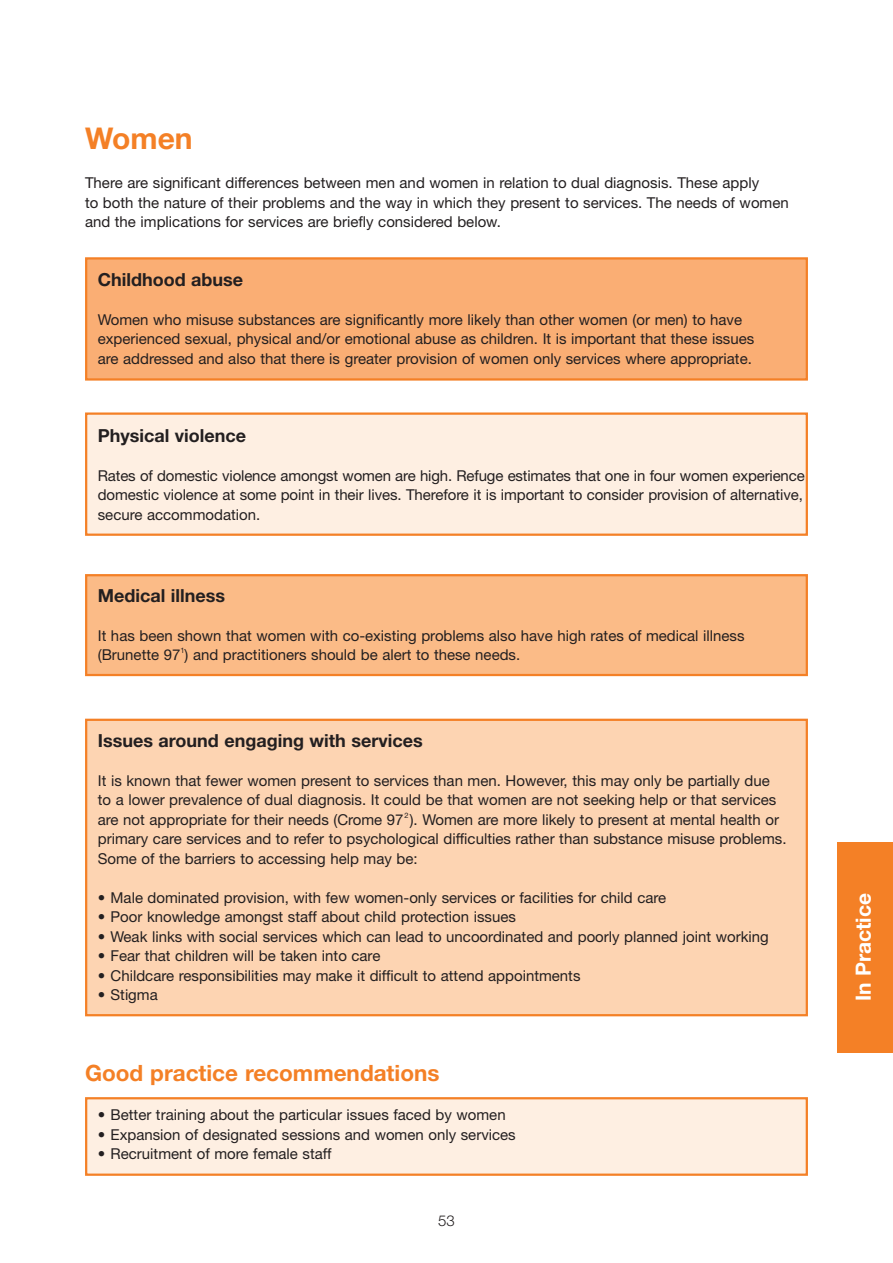
<style>
.page{position:relative;width:893px;height:1263px;background:#fff}
.page>*{position:absolute;margin:0;border:0;box-sizing:border-box;transform-origin:0 0}
.t1{font:700 30px "Helvetica Neue";color:#f48026}
.t2{font:700 22.5px "Helvetica Neue";color:#f48026}
.t3{font:700 21px "Helvetica Neue";color:#fff}
.t4{font:700 18px "Helvetica Neue";color:#231f20}
.t5{font:15px/19.5px "Helvetica Neue";color:#231f20}
.t6{font:300 15px "Helvetica Neue";color:#231f20}
.t7{font:7.5px "Helvetica Neue";color:#231f20}
</style>
<div class="page">
<div style="left:86px;top:1098px;width:721px;height:77px;background:#feefe2"></div>
<div style="left:85px;top:1097px;width:723px;height:79px;border:2px solid #f48026"></div>
<div style="left:86px;top:720px;width:721px;height:295px;background:#fdd4b2"></div>
<div style="left:85px;top:719px;width:723px;height:297px;border:2px solid #f48026"></div>
<div style="left:86px;top:575px;width:721px;height:100px;background:#fbbb87"></div>
<div style="left:85px;top:574px;width:723px;height:102px;border:2px solid #f48026"></div>
<div style="left:86px;top:414px;width:721px;height:121px;background:#feefe2"></div>
<div style="left:85px;top:412px;width:723px;height:124px;border:2px solid #f48026"></div>
<div style="left:86px;top:258px;width:721px;height:121px;background:#faae74"></div>
<div style="left:85px;top:257px;width:723px;height:124px;border:2px solid #f48026"></div>
<div style="left:838px;top:842px;width:55px;height:210px;background:#f48026"></div>
<h1 class="t1" style="left:85px;top:128px;width:109px">Women</h1>
<p class="t5" style="left:85px;top:174px;width:705px">There are significant differences between men and women in relation to dual diagnosis. These apply<br>to both the nature of their problems and the way in which they present to services. The needs of women and the implications for services are briefly considered below.</p>
<p class="t4" style="left:98px;top:273px;width:147px">Childhood abuse</p>
<p class="t5" style="left:98px;top:311px;width:658px">Women who misuse substances are significantly more likely than other women (or men) to have experienced sexual, physical and/or emotional abuse as children. It is important that these issues are addressed and also that there is greater provision of women only services where appropriate.</p>
<p class="t4" style="left:98px;top:429px;width:150px">Physical violence</p>
<p class="t5" style="left:98px;top:467px;width:708px">Rates of domestic violence amongst women are high. Refuge estimates that one in four women experience domestic violence at some point in their lives. Therefore it is important to consider provision of alternative, secure accommodation.</p>
<p class="t4" style="left:98px;top:589px;width:129px">Medical illness</p>
<p class="t5" style="left:98px;top:627px;width:648px">It has been shown that women with co-existing problems also have high rates of medical illness (Brunette 97 ) and practitioners should be alert to these needs.</p>
<p class="t7" style="left:180px;top:647px;width:6px">1</p>
<p class="t4" style="left:98px;top:734px;width:326px">Issues around engaging with services</p>
<p class="t5" style="left:98px;top:772px;width:683px">It is known that fewer women present to services than men. However, this may only be partially due to a lower prevalence of dual diagnosis. It could be that women are not seeking help or that services are not appropriate for their needs (Crome 97 ). Women are more likely to present at mental health or</p>
<p class="t7" style="left:404px;top:812px;width:6px">2</p>
<p class="t5" style="left:98px;top:831px;width:690px">primary care services and to refer to psychological difficulties rather than substance misuse problems.<br>Some of the barriers to accessing help may be:</p>
<p class="t5" style="left:98px;top:889px;width:570px">• Male dominated provision, with few women-only services or facilities for child care</p>
<p class="t5" style="left:98px;top:909px;width:420px">• Poor knowledge amongst staff about child protection issues</p>
<p class="t5" style="left:98px;top:928px;width:672px">• Weak links with social services which can lead to uncoordinated and poorly planned joint working</p>
<p class="t5" style="left:98px;top:948px;width:284px">• Fear that children will be taken into care</p>
<p class="t5" style="left:98px;top:967px;width:484px">• Childcare responsibilities may make it difficult to attend appointments</p>
<p class="t5" style="left:98px;top:987px;width:61px">• Stigma</p>
<h2 class="t2" style="left:85px;top:1065px;width:356px">Good practice recommendations</h2>
<p class="t5" style="left:98px;top:1107px;width:409px">• Better training about the particular issues faced by women</p>
<p class="t5" style="left:98px;top:1126px;width:419px">• Expansion of designated sessions and women only services</p>
<p class="t5" style="left:98px;top:1146px;width:235px">• Recruitment of more female staff</p>
<p class="t6" style="left:438px;top:1216px;width:18px">53</p>
<h3 class="t3" style="left:856px;top:1001px;width:110px;rotate:-90deg">In Practice</h3>
</div>
